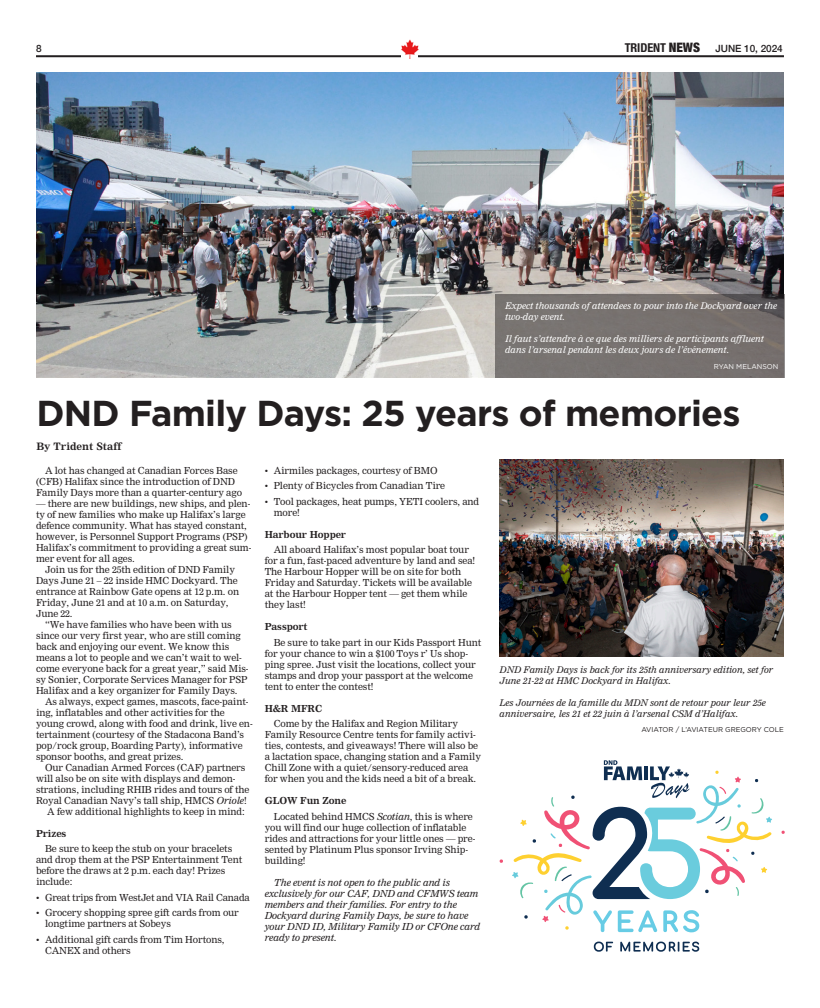
<style>
.page{position:relative;width:820px;height:1008px;background:#fff}
.page>*{position:absolute;margin:0;border:0;box-sizing:border-box;transform-origin:0 0}
.Headlines{font:700 36px "Gotham";letter-spacing:-.02em;color:#231f20}
.t1{font:500 10px "Helvetica Neue";letter-spacing:-.005em;color:#231f20}
.Headlines-2{font:700 10px "Nimrod";color:#231f20}
.Body_Text{font:9.5px/11px "Nimrod";letter-spacing:-.01em;color:#231f20}
.Body_Text-2{font:italic 9.5px/11px "Nimrod";letter-spacing:-.01em;color:#231f20}
.Body_Text-3{font:700 9.5px "Nimrod";letter-spacing:-.01em;color:#231f20}
.Cutline{font:italic 9px/11px "Nimrod";color:#231f20}
.Cutline-2{font:italic 9px/11px "Nimrod";color:#fff}
.Cutline_credit{font:7px "Gotham";color:#231f20}
.Cutline_credit-2{font:7px "Gotham";color:#fff}
.s1{font-family:"Helvetica Neue LT Std";font-weight:700;font-stretch:condensed;font-size:12.2px}
.s2{font-weight:900;font-stretch:condensed;font-size:13px}
.s3{font-style:italic}
</style>
<div class="page">
<hr style="left:36px;top:55px;width:747px;height:2px;background:#231f20">
<img style="left:399px;top:39px;width:22px;height:20px">
<img style="left:36px;top:72px;width:747px;height:305px">
<div style="left:495px;top:294px;width:289px;height:83px;background:#77726f"></div>
<img style="left:499px;top:459px;width:284px;height:198px">
<svg style="left:499px;top:859px;width:4px;height:4px"></svg>
<svg style="left:512px;top:760px;width:260px;height:172px"></svg>
<svg style="left:593px;top:942px;width:20px;height:10px"></svg>
<svg style="left:620px;top:942px;width:79px;height:10px"></svg>
<p class="t1" style="left:36px;top:41px;width:7px">8</p>
<p class="t1" style="left:624px;top:40px;width:160px"><span class="s1">TRIDENT</span> <span class="s2">NEWS</span> JUNE 10, 2024</p>
<p class="Cutline-2" style="left:505px;top:301px;width:273px">Expect thousands of attendees to pour into the Dockyard over the two-day event.</p>
<p class="Cutline-2" style="left:505px;top:334px;width:260px">Il faut s’attendre à ce que des milliers de participants affluent dans l’arsenal pendant les deux jours de l’événement.</p>
<p class="Cutline_credit-2" style="left:713px;top:362px;width:66px">RYAN MELANSON</p>
<p class="Headlines" style="left:36px;top:390px;width:705px">DND Family Days: 25 years of memories</p>
<p class="Headlines-2" style="left:36px;top:441px;width:87px">By Trident Staff</p>
<p class="Body_Text" style="left:36px;top:465px;width:207px;text-indent:9px">A lot has changed at Canadian Forces Base (CFB) Halifax since the introduction of DND<br>Family Days more than a quarter-century ago</p>
<p class="Body_Text" style="left:36px;top:498px;width:217px">— there are new buildings, new ships, and plen&shy;ty of new families who make up Halifax’s large defence community. What has stayed constant, however, is Personnel Support Programs (PSP)<br>Halifax’s commitment to providing a great sum&shy;mer event for all ages.</p>
<p class="Body_Text" style="left:36px;top:564px;width:204px;text-indent:9px">Join us for the 25th edition of DND Family Days June 21 – 22 inside HMC Dockyard. The entrance at Rainbow Gate opens at 12 p.m. on Friday, June 21 and at 10 a.m. on Saturday, June 22.</p>
<p class="Body_Text" style="left:36px;top:619px;width:214px;text-indent:9px">“We have families who have been with us since our very first year, who are still coming back and enjoying our event. We know this means a lot to people and we can’t wait to wel&shy;come everyone back for a great year,” said Mis&shy;sy Sonier, Corporate Services Manager for PSP Halifax and a key organizer for Family Days.</p>
<p class="Body_Text" style="left:36px;top:696px;width:218px;text-indent:9px">As always, expect games, mascots, face-paint&shy;ing, inflatables and other activities for the young crowd, along with food and drink, live en&shy;tertainment (courtesy of the Stadacona Band’s pop/rock group, Boarding Party), informative sponsor booths, and great prizes.</p>
<p class="Body_Text" style="left:36px;top:762px;width:215px;text-indent:9px">Our Canadian Armed Forces (CAF) partners will also be on site with displays and demon&shy;strations, including RHIB rides and tours of the Royal Canadian Navy’s tall ship, HMCS <span class="s3">Oriole</span>!</p>
<p class="Body_Text" style="left:47px;top:806px;width:199px">A few additional highlights to keep in mind:</p>
<p class="Body_Text-3" style="left:36px;top:828px;width:32px">Prizes</p>
<p class="Body_Text" style="left:36px;top:843px;width:208px;text-indent:9px">Be sure to keep the stub on your bracelets and drop them at the PSP Entertainment Tent before the draws at 2 p.m. each day! Prizes include:</p>
<p class="Body_Text" style="left:36px;top:892px;width:215px">• Great trips from WestJet and VIA Rail Canada</p>
<p class="Body_Text" style="left:45px;top:907px;width:195px;text-indent:-9px">• Grocery shopping spree gift cards from our longtime partners at Sobeys</p>
<p class="Body_Text" style="left:45px;top:934px;width:181px;text-indent:-9px">• Additional gift cards from Tim Hortons,<br>CANEX and others</p>
<p class="Body_Text" style="left:264px;top:465px;width:174px">• Airmiles packages, courtesy of BMO</p>
<p class="Body_Text" style="left:264px;top:480px;width:182px">• Plenty of Bicycles from Canadian Tire</p>
<p class="Body_Text" style="left:273px;top:496px;width:207px;text-indent:-9px">• Tool packages, heat pumps, YETI coolers, and more!</p>
<p class="Body_Text-3" style="left:264px;top:529px;width:83px">Harbour Hopper</p>
<p class="Body_Text" style="left:264px;top:544px;width:212px;text-indent:9px">All aboard Halifax’s most popular boat tour for a fun, fast-paced adventure by land and sea!<br>The Harbour Hopper will be on site for both Friday and Saturday. Tickets will be available at the Harbour Hopper tent — get them while they last!</p>
<p class="Body_Text-3" style="left:264px;top:621px;width:44px">Passport</p>
<p class="Body_Text" style="left:264px;top:637px;width:218px;text-indent:9px">Be sure to take part in our Kids Passport Hunt for your chance to win a $100 Toys r’ Us shop&shy;ping spree. Just visit the locations, collect your stamps and drop your passport at the welcome tent to enter the contest!</p>
<p class="Body_Text-3" style="left:264px;top:703px;width:59px">H&amp;R MFRC</p>
<p class="Body_Text" style="left:264px;top:718px;width:218px;text-indent:9px">Come by the Halifax and Region Military Family Resource Centre tents for family activi&shy;ties, contests, and giveaways! There will also be a lactation space, changing station and a Family Chill Zone with a quiet/sensory-reduced area for when you and the kids need a bit of a break.</p>
<p class="Body_Text-3" style="left:264px;top:795px;width:83px">GLOW Fun Zone</p>
<p class="Body_Text" style="left:264px;top:811px;width:212px;text-indent:9px">Located behind HMCS <span class="s3">Scotian</span>, this is where you will find our huge collection of inflatable rides and attractions for your little ones — pre&shy;sented by Platinum Plus sponsor Irving Ship&shy;building!</p>
<p class="Body_Text-2" style="left:264px;top:877px;width:217px;text-indent:9px">The event is not open to the public and is exclusively for our CAF, DND and CFMWS team members and their families. For entry to the Dockyard during Family Days, be sure to have your DND ID, Military Family ID or CFOne card ready to present.</p>
<p class="Cutline" style="left:499px;top:664px;width:275px">DND Family Days is back for its 25th anniversary edition, set for<br>June 21-22 at HMC Dockyard in Halifax.</p>
<p class="Cutline" style="left:499px;top:697px;width:267px">Les Journées de la famille du MDN sont de retour pour leur 25e anniversaire, les 21 et 22 juin à l’arsenal CSM d’Halifax.</p>
<p class="Cutline_credit" style="left:641px;top:725px;width:144px">AVIATOR / L’AVIATEUR GREGORY COLE</p>
</div>
